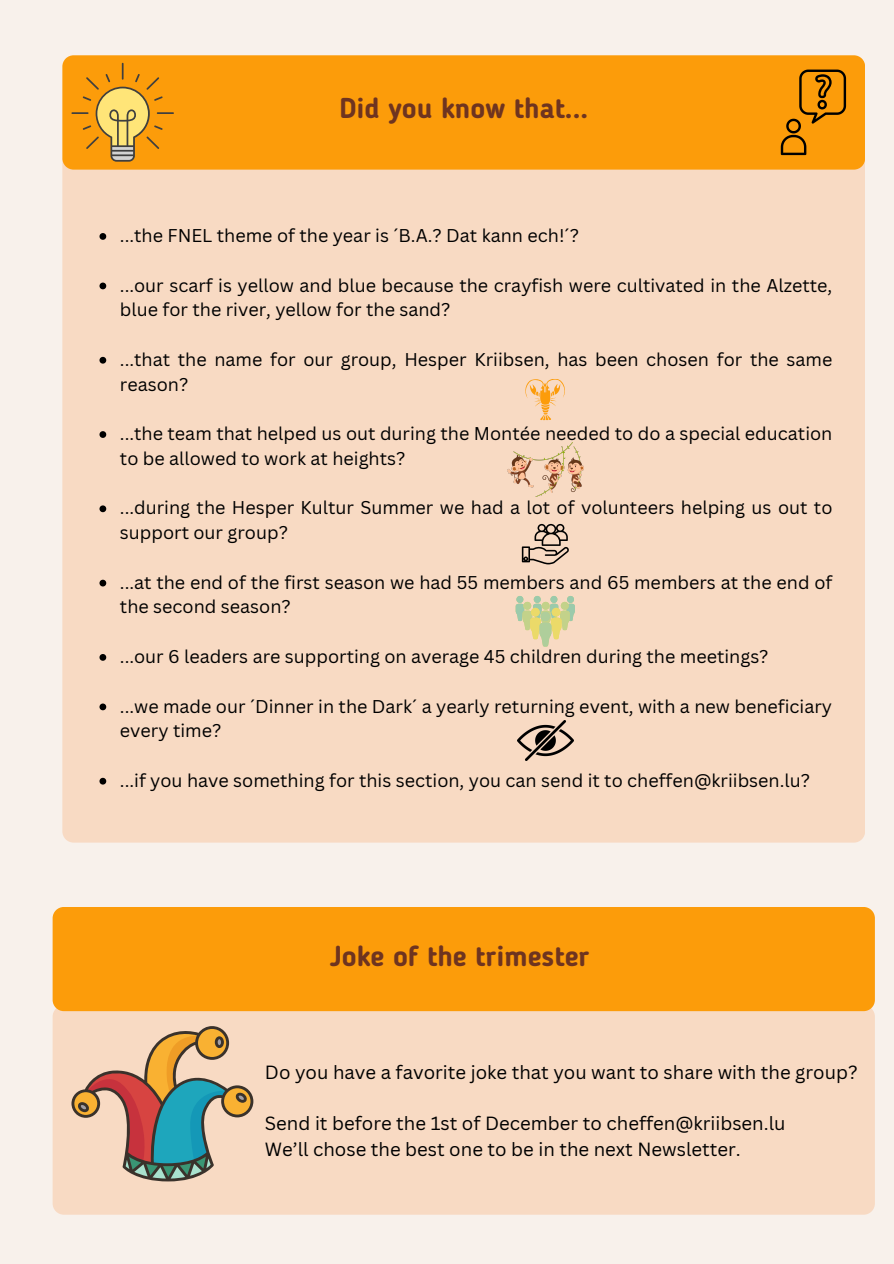
<style>
.page{position:relative;width:894px;height:1264px;background:#fff}
.page>*{position:absolute;margin:0;border:0;box-sizing:border-box;transform-origin:0 0}
.t1{font:700 28.5px "Blogger Sans";color:#6e3420}
.t2{font:18.6px "Canva Sans";color:#000}
.t3{font:18px/24.8px "Canva Sans";color:#000}
</style>
<div class="page">
<div style="left:0;top:0;width:893px;height:1263px;background:#f8f1eb"></div>
<div style="left:62px;top:170px;width:802px;height:672px;background:#f8dac3"></div>
<div style="left:62px;top:55px;width:802px;height:115px;background:#fc9c0a"></div>
<svg style="left:99px;top:233px;width:7px;height:7px"></svg>
<svg style="left:99px;top:282px;width:7px;height:7px"></svg>
<svg style="left:99px;top:357px;width:7px;height:6px"></svg>
<svg style="left:99px;top:431px;width:7px;height:7px"></svg>
<svg style="left:99px;top:505px;width:7px;height:7px"></svg>
<svg style="left:99px;top:579px;width:7px;height:7px"></svg>
<svg style="left:99px;top:654px;width:7px;height:6px"></svg>
<svg style="left:99px;top:703px;width:7px;height:7px"></svg>
<svg style="left:99px;top:777px;width:7px;height:7px"></svg>
<svg style="left:524px;top:378px;width:41px;height:42px;background:#f8cc99"></svg>
<svg style="left:71px;top:63px;width:103px;height:99px;background:#eaa227"></svg>
<svg style="left:515px;top:596px;width:59px;height:50px;background:#d7d4a2"></svg>
<svg style="left:540px;top:611px;width:10px;height:10px"></svg>
<img style="left:517px;top:720px;width:56px;height:40px">
<svg style="left:780px;top:70px;width:65px;height:85px;background:#d58308"></svg>
<svg style="left:521px;top:524px;width:48px;height:40px;background:#b9a291"></svg>
<img style="left:507px;top:442px;width:76px;height:54px">
<div style="left:53px;top:1005px;width:821px;height:209px;background:#f8dac3"></div>
<div style="left:53px;top:907px;width:821px;height:104px;background:#fc9c0a;border-radius:11px"></div>
<svg style="left:71px;top:1026px;width:182px;height:155px;background:#bdaa93"></svg>
<h1 class="t1" style="left:339px;top:97px;width:250px">Did you know that...</h1>
<p class="t3" style="left:120px;top:223px;width:460px">...the FNEL theme of the year is ´B.A.? Dat kann ech!´?</p>
<p class="t3" style="left:120px;top:272px;width:713px">...our scarf is yellow and blue because the crayfish were cultivated in the Alzette, blue for the river, yellow for the sand?</p>
<p class="t3" style="left:120px;top:346px;width:713px">...that the name for our group, Hesper Kriibsen, has been chosen for the same reason?</p>
<p class="t3" style="left:120px;top:421px;width:713px">...the team that helped us out during the Montée needed to do a special education to be allowed to work at heights?</p>
<p class="t3" style="left:120px;top:495px;width:713px">...during the Hesper Kultur Summer we had a lot of volunteers helping us out to support our group?</p>
<p class="t3" style="left:120px;top:569px;width:713px">...at the end of the first season we had 55 members and 65 members at the end of the second season?</p>
<p class="t3" style="left:120px;top:643px;width:650px">...our 6 leaders are supporting on average 45 children during the meetings?</p>
<p class="t3" style="left:120px;top:693px;width:713px">...we made our ´Dinner in the Dark´ a yearly returning event, with a new beneficiary every time?</p>
<p class="t3" style="left:120px;top:767px;width:691px">...if you have something for this section, you can send it to cheffen@kriibsen.lu?</p>
<p class="t1" style="left:329px;top:943px;width:261px">Joke of the trimester</p>
<p class="t2" style="left:265px;top:1058px;width:594px">Do you have a favorite joke that you want to share with the group?</p>
<p class="t2" style="left:265px;top:1110px;width:522px">Send it before the 1st of December to cheffen@kriibsen.lu</p>
<p class="t2" style="left:265px;top:1136px;width:477px">We’ll chose the best one to be in the next Newsletter.</p>
</div>
